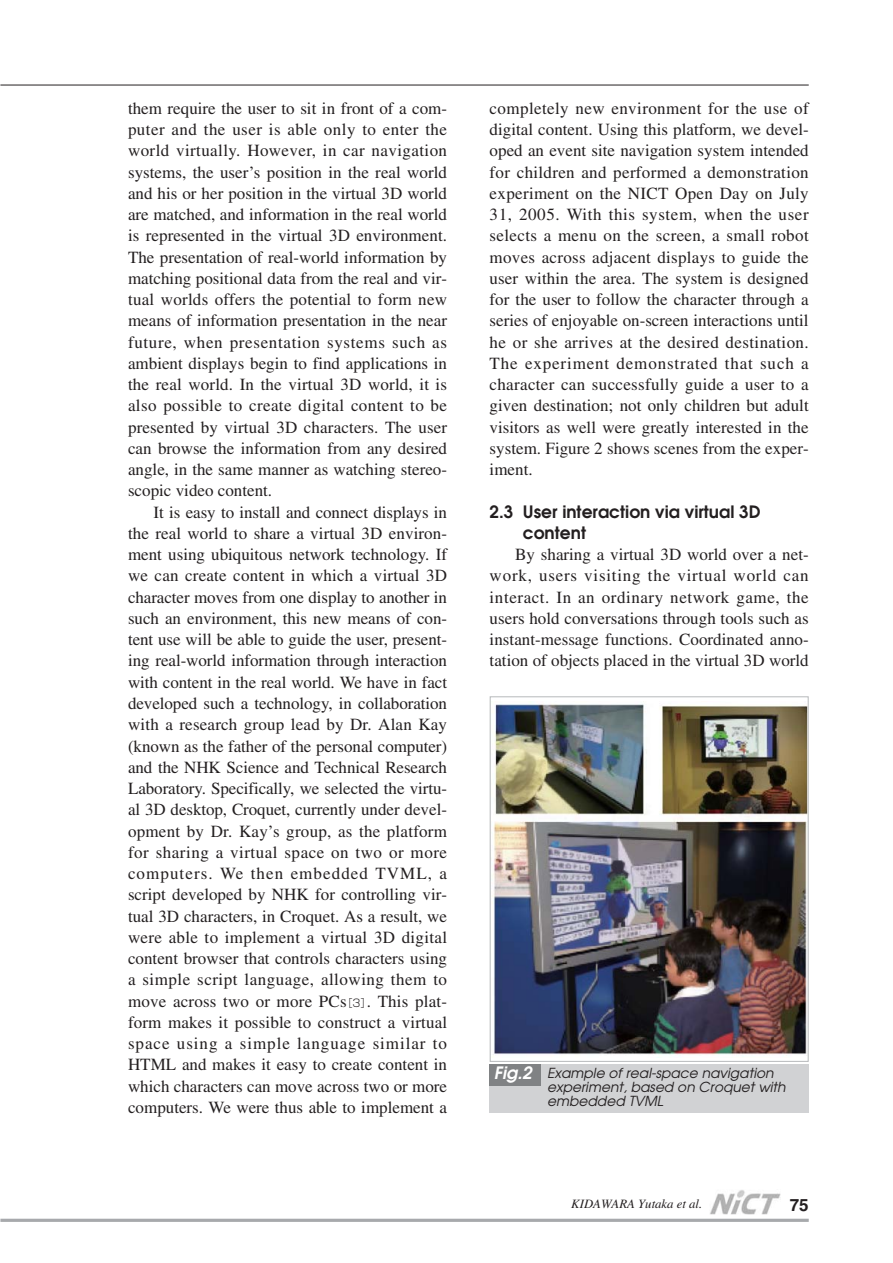
<style>
.page{position:relative;width:893px;height:1263px;background:#fff}
.page>*{position:absolute;margin:0;border:0;box-sizing:border-box;transform-origin:0 0}
.t1{font:16.95px/21.3px "Times";color:#231f20;text-align:justify}
.t2{font:600 16.95px/21.3px "Avant Garde";color:#231f20}
.t3{font:700 16.95px "Helvetica";color:#231f20}
.t4{font:italic 13.8px/13.8px "Avant Garde";color:#231f20}
.t5{font:italic 12.75px "Times";color:#231f20}
.s1{font-family:"Shin Go";font-weight:300;font-size:10.65px}
.s2{font-weight:600;font-size:16.95px;color:#fff}
</style>
<div class="page">
<hr style="left:0;top:85px;width:808px;height:1px;background:#231f20">
<hr style="left:0;top:1219px;width:808px;height:3px;background:#a7a9ac">
<img style="left:710px;top:1190px;width:70px;height:25px">
<img style="left:492px;top:701px;width:314px;height:354px">
<div style="left:489px;top:696px;width:319px;height:366px;border:1px solid #bbbdbf"></div>
<div style="left:489px;top:1064px;width:319px;height:49px;background:#d1d2d4"></div>
<div style="left:489px;top:1064px;width:51px;height:21px;background:#808284"></div>
<p class="t1" style="left:128px;top:99px;width:320px">them require the user to sit in front of a com&shy;puter and the user is able only to enter the world virtually. However, in car navigation systems, the user’s position in the real world and his or her position in the virtual 3D world are matched, and information in the real world is represented in the virtual 3D environment.<br>The presentation of real-world information by matching positional data from the real and vir&shy;tual worlds offers the potential to form new means of information presentation in the near future, when presentation systems such as ambient displays begin to find applications in the real world. In the virtual 3D world, it is also possible to create digital content to be presented by virtual 3D characters. The user can browse the information from any desired angle, in the same manner as watching stereo&shy;scopic video content.</p>
<p class="t1" style="left:128px;top:503px;width:320px;text-indent:26px">It is easy to install and connect displays in the real world to share a virtual 3D environ&shy;ment using ubiquitous network technology. If we can create content in which a virtual 3D character moves from one display to another in such an environment, this new means of con&shy;tent use will be able to guide the user, present&shy;ing real-world information through interaction with content in the real world. We have in fact developed such a technology, in collaboration with a research group lead by Dr. Alan Kay (known as the father of the personal computer) and the NHK Science and Technical Research Laboratory. Specifically, we selected the virtu&shy;al 3D desktop, Croquet, currently under devel&shy;opment by Dr. Kay’s group, as the platform for sharing a virtual space on two or more computers. We then embedded TVML, a script developed by NHK for controlling vir&shy;tual 3D characters, in Croquet. As a result, we were able to implement a virtual 3D digital content browser that controls characters using a simple script language, allowing them to move across two or more PCs<span class="s1">［3］</span>. This plat&shy;form makes it possible to construct a virtual space using a simple language similar to HTML and makes it easy to create content in which characters can move across two or more computers. We were thus able to implement a</p>
<p class="t1" style="left:489px;top:99px;width:320px">completely new environment for the use of digital content. Using this platform, we devel&shy;oped an event site navigation system intended for children and performed a demonstration experiment on the NICT Open Day on July 31, 2005. With this system, when the user selects a menu on the screen, a small robot moves across adjacent displays to guide the user within the area. The system is designed for the user to follow the character through a series of enjoyable on-screen interactions until he or she arrives at the desired destination.<br>The experiment demonstrated that such a character can successfully guide a user to a given destination; not only children but adult visitors as well were greatly interested in the system. Figure 2 shows scenes from the exper&shy;iment.</p>
<p class="t2" style="left:523px;top:502px;width:239px;text-indent:-33px">2.3 User interaction via virtual 3D content</p>
<p class="t1" style="left:489px;top:545px;width:320px;text-indent:26px">By sharing a virtual 3D world over a net&shy;work, users visiting the virtual world can interact. In an ordinary network game, the users hold conversations through tools such as instant-message functions. Coordinated anno&shy;tation of objects placed in the virtual 3D world</p>
<p class="t4" style="left:547px;top:1068px;width:240px;text-indent:-53px"><span class="s2">Fig.2</span> Example of real-space navigation experiment, based on Croquet with embedded TVML</p>
<p class="t5" style="left:571px;top:1199px;width:133px">KIDAWARA Yutaka et al.</p>
<p class="t3" style="left:789px;top:1199px;width:20px">75</p>
</div>
